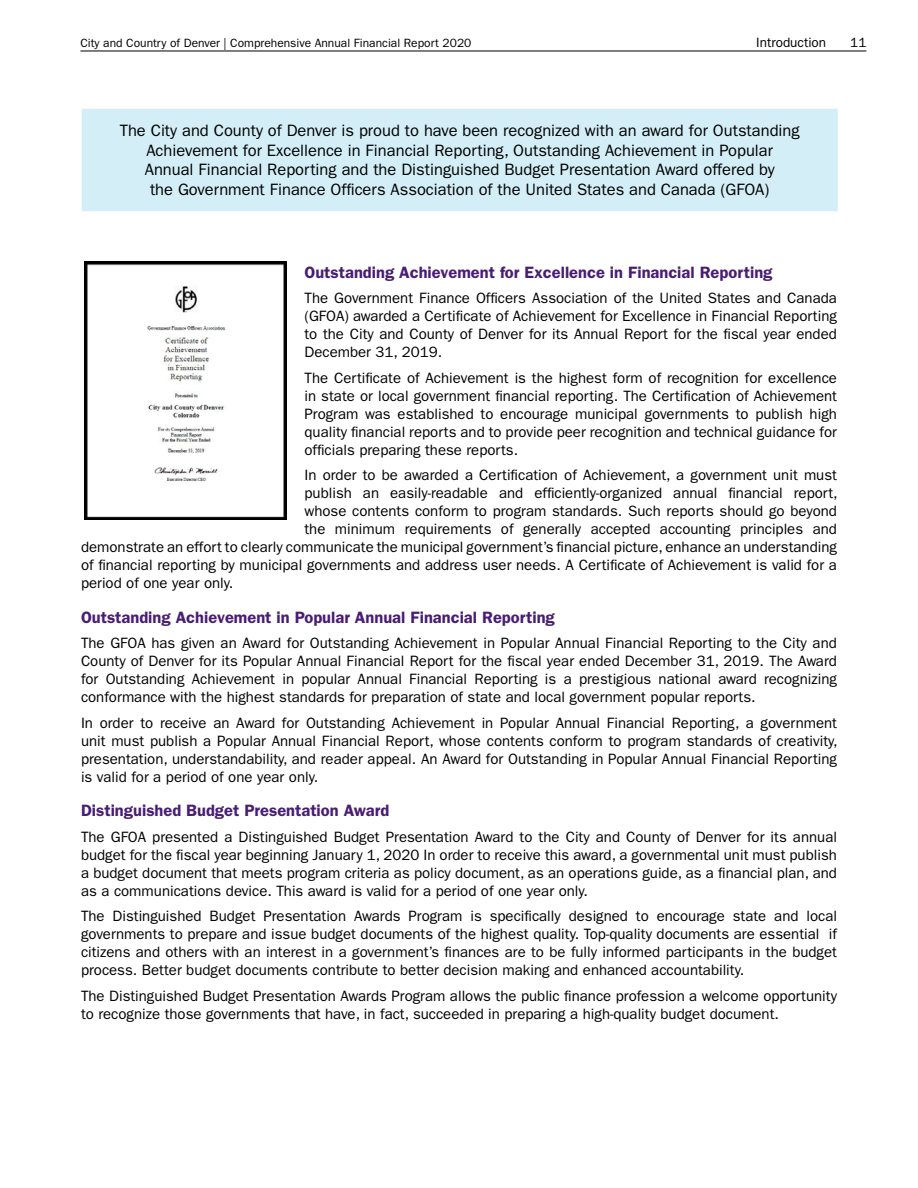
<style>
.page{position:relative;width:918px;height:1188px;background:#fff}
.page>*{position:absolute;margin:0;border:0;box-sizing:border-box;transform-origin:0 0}
.t1{font:16.5px/19.5px "ITC Franklin Gothic Std";color:#000;text-align:center}
.t2{font:600 16.5px "ITC Franklin Gothic Std";color:#491d74}
.t3{font:15px/18px "ITC Franklin Gothic Std";color:#000;text-align:justify}
.t4{font:13.5px "ITC Franklin Gothic Std";color:#000}
.t5{font:12px "ITC Franklin Gothic Std";color:#000}
</style>
<div class="page">
<hr style="left:80px;top:51px;width:786px;height:1px;background:#000">
<div style="left:82px;top:109px;width:756px;height:102px;background:#d3eef6"></div>
<img style="left:85px;top:261px;width:201px;height:258px">
<p class="t5" style="left:80px;top:36px;width:393px">City and Country of Denver | Comprehensive Annual Financial Report 2020</p>
<p class="t4" style="left:756px;top:34px;width:71px">Introduction</p>
<p class="t4" style="left:850px;top:34px;width:18px">11</p>
<p class="t1" style="left:120px;top:121px;width:681px">The City and County of Denver is proud to have been recognized with an award for Outstanding Achievement for Excellence in Financial Reporting, Outstanding Achievement in Popular<br>Annual Financial Reporting and the Distinguished Budget Presentation Award offered by<br>the Government Finance Officers Association of the United States and Canada (GFOA)</p>
<h3 class="t2" style="left:304px;top:263px;width:470px">Outstanding Achievement for Excellence in Financial Reporting</h3>
<p class="t3" style="left:304px;top:290px;width:534px">The Government Finance Officers Association of the United States and Canada (GFOA) awarded a Certificate of Achievement for Excellence in Financial Reporting to the City and County of Denver for its Annual Report for the fiscal year ended December 31, 2019.</p>
<p class="t3" style="left:304px;top:369px;width:534px">The Certificate of Achievement is the highest form of recognition for excellence in state or local government financial reporting. The Certification of Achievement Program was established to encourage municipal governments to publish high quality financial reports and to provide peer recognition and technical guidance for officials preparing these reports.</p>
<p class="t3" style="left:304px;top:467px;width:534px">In order to be awarded a Certification of Achievement, a government unit must</p>
<p class="t3" style="left:304px;top:485px;width:535px">publish an easily-readable and efficiently-organized annual financial report,</p>
<p class="t3" style="left:304px;top:503px;width:534px">whose contents conform to program standards. Such reports should go beyond</p>
<p class="t3" style="left:304px;top:521px;width:534px">the minimum requirements of generally accepted accounting principles and</p>
<p class="t3" style="left:81px;top:539px;width:758px">demonstrate an effort to clearly communicate the municipal government’s financial picture, enhance an understanding</p>
<p class="t3" style="left:81px;top:557px;width:758px">of financial reporting by municipal governments and address user needs. A Certificate of Achievement is valid for a</p>
<p class="t3" style="left:81px;top:575px;width:154px">period of one year only.</p>
<h3 class="t2" style="left:81px;top:608px;width:475px">Outstanding Achievement in Popular Annual Financial Reporting</h3>
<p class="t3" style="left:81px;top:635px;width:757px">The GFOA has given an Award for Outstanding Achievement in Popular Annual Financial Reporting to the City and County of Denver for its Popular Annual Financial Report for the fiscal year ended December 31, 2019. The Award for Outstanding Achievement in popular Annual Financial Reporting is a prestigious national award recognizing conformance with the highest standards for preparation of state and local government popular reports.</p>
<p class="t3" style="left:81px;top:714px;width:758px">In order to receive an Award for Outstanding Achievement in Popular Annual Financial Reporting, a government unit must publish a Popular Annual Financial Report, whose contents conform to program standards of creativity, presentation, understandability, and reader appeal. An Award for Outstanding in Popular Annual Financial Reporting is valid for a period of one year only.</p>
<h3 class="t2" style="left:81px;top:801px;width:310px">Distinguished Budget Presentation Award</h3>
<p class="t3" style="left:81px;top:828px;width:758px">The GFOA presented a Distinguished Budget Presentation Award to the City and County of Denver for its annual budget for the fiscal year beginning January 1, 2020 In order to receive this award, a governmental unit must publish a budget document that meets program criteria as policy document, as an operations guide, as a financial plan, and as a communications device. This award is valid for a period of one year only.</p>
<p class="t3" style="left:81px;top:908px;width:758px">The Distinguished Budget Presentation Awards Program is specifically designed to encourage state and local governments to prepare and issue budget documents of the highest quality. Top-quality documents are essential if citizens and others with an interest in a government’s finances are to be fully informed participants in the budget process. Better budget documents contribute to better decision making and enhanced accountability.</p>
<p class="t3" style="left:81px;top:987px;width:758px">The Distinguished Budget Presentation Awards Program allows the public finance profession a welcome opportunity to recognize those governments that have, in fact, succeeded in preparing a high-quality budget document.</p>
</div>
